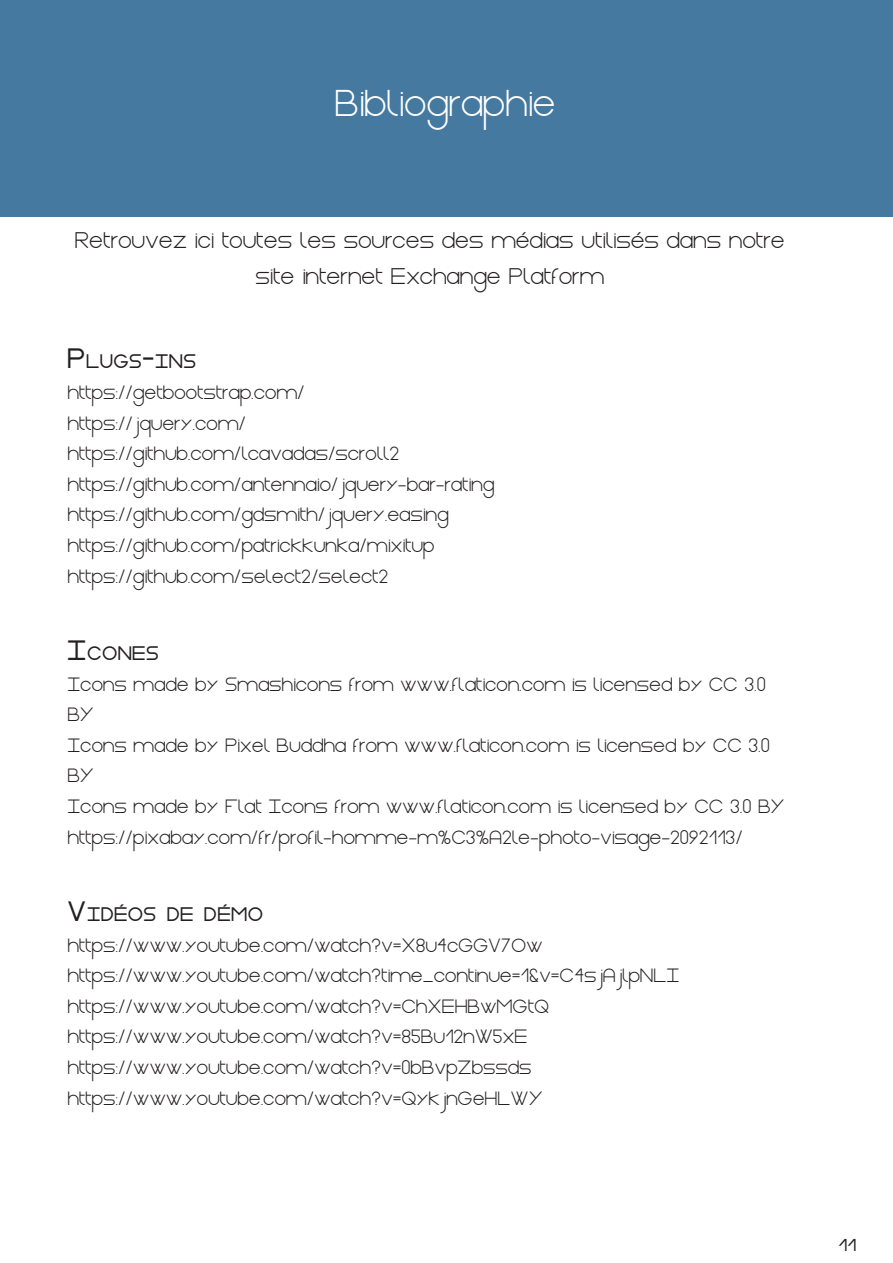
<style>
.page{position:relative;width:893px;height:1263px;background:#fff}
.page>*{position:absolute;margin:0;border:0;box-sizing:border-box;transform-origin:0 0}
.t1{font:49.5px "Gasalt";color:#fff}
.t2{font:30px/36px "Gasalt";color:#231f20;text-align:center}
.t3{font:900 27.3px "Gasalt";color:#231f20}
.t4{font:25.5px/30.6px "Gasalt";color:#231f20}
.t5{font:900 24px "Gasalt";color:#231f20}
.s1{font-size:39px}
</style>
<div class="page">
<div style="left:0;top:0;width:893px;height:217px;background:#46799f"></div>
<p class="t1" style="left:336px;top:80px;width:223px">Bibliographie</p>
<p class="t2" style="left:75px;top:223px;width:712px">Retrouvez ici toutes les sources des médias utilisés dans notre site internet Exchange Platform</p>
<p class="t3" style="left:68px;top:349px;width:131px"><span class="s1">P</span>lugs<span class="s1">-</span>ins</p>
<p class="t4" style="left:68px;top:378px;width:239px">https://getbootstrap.com/</p>
<p class="t4" style="left:68px;top:409px;width:180px">https://jquery.com/</p>
<p class="t4" style="left:68px;top:440px;width:333px">https://github.com/lcavadas/scroll2</p>
<p class="t4" style="left:68px;top:470px;width:428px">https://github.com/antennaio/jquery-bar-rating</p>
<p class="t4" style="left:68px;top:501px;width:383px">https://github.com/gdsmith/jquery.easing</p>
<p class="t4" style="left:68px;top:531px;width:369px">https://github.com/patrickkunka/mixitup</p>
<p class="t4" style="left:68px;top:562px;width:322px">https://github.com/select2/select2</p>
<p class="t3" style="left:68px;top:640px;width:93px"><span class="s1">I</span>cones</p>
<p class="t4" style="left:68px;top:670px;width:700px">Icons made by Smashicons from www.flaticon.com is licensed by CC 3.0<br>BY</p>
<p class="t4" style="left:68px;top:731px;width:704px">Icons made by Pixel Buddha from www.flaticon.com is licensed by CC 3.0<br>BY</p>
<p class="t4" style="left:68px;top:792px;width:719px">Icons made by Flat Icons from www.flaticon.com is licensed by CC 3.0 BY</p>
<p class="t4" style="left:68px;top:823px;width:677px">https://pixabay.com/fr/profil-homme-m%C3%A2le-photo-visage-2092113/</p>
<p class="t3" style="left:68px;top:901px;width:198px"><span class="s1">V</span>idéos de démo</p>
<p class="t4" style="left:68px;top:931px;width:477px">https://www.youtube.com/watch?v=X8u4cGGV7Ow</p>
<p class="t4" style="left:68px;top:962px;width:614px">https://www.youtube.com/watch?time_continue=1&amp;v=C4sjAjlpNLI</p>
<p class="t4" style="left:68px;top:992px;width:483px">https://www.youtube.com/watch?v=ChXEHBwMGtQ</p>
<p class="t4" style="left:68px;top:1023px;width:462px">https://www.youtube.com/watch?v=85Bu12nW5xE</p>
<p class="t4" style="left:68px;top:1053px;width:465px">https://www.youtube.com/watch?v=0bBvpZbssds</p>
<p class="t4" style="left:68px;top:1084px;width:477px">https://www.youtube.com/watch?v=QykjnGeHLWY</p>
<p class="t5" style="left:839px;top:1234px;width:20px">11</p>
</div>
